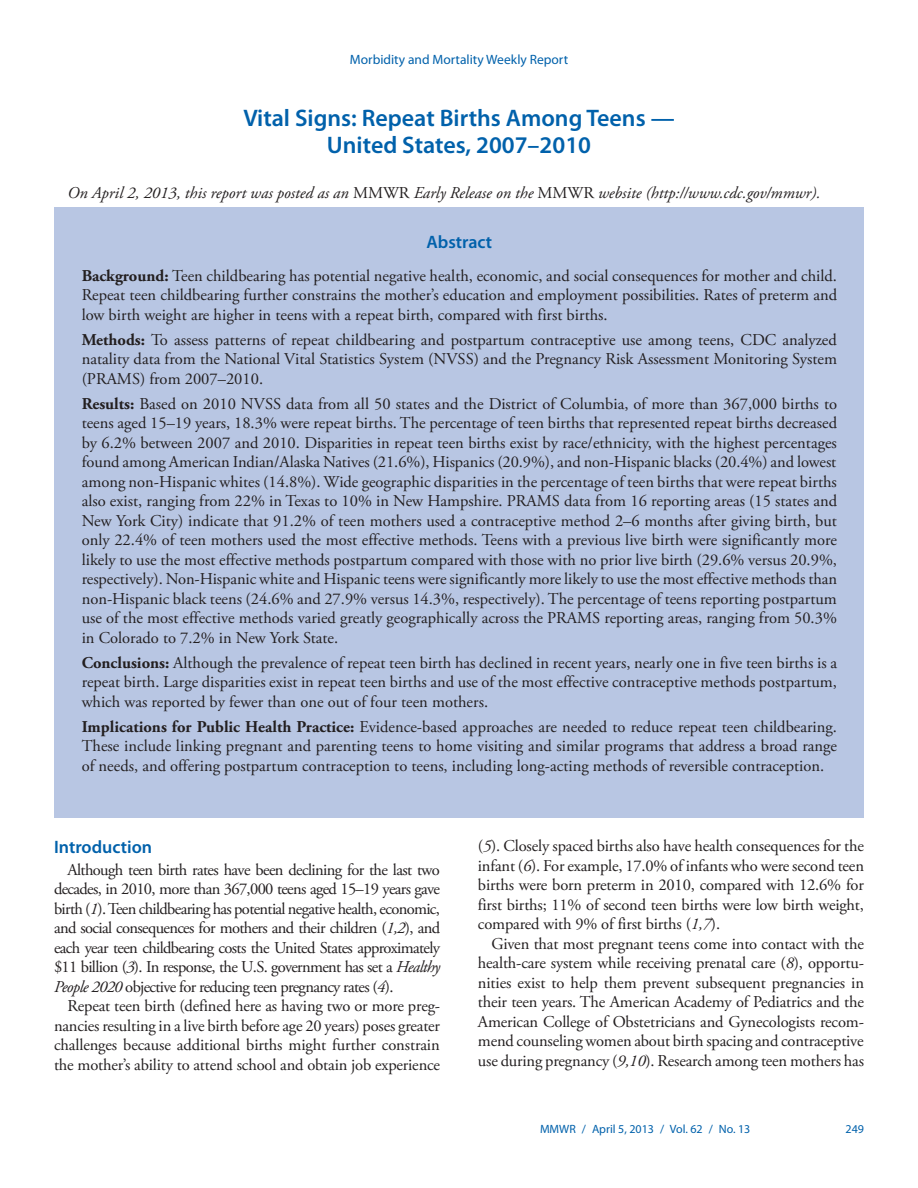
<style>
.page{position:relative;width:918px;height:1188px;background:#fff}
.page>*{position:absolute;margin:0;border:0;box-sizing:border-box;transform-origin:0 0}
.headline{font:600 24px/27px "Myriad Pro";color:#0161ab;text-align:center}
.headline2{font:600 18px "Myriad Pro";color:#0161ab}
.vital_signs_abstract{font:600 18px "Myriad Pro";color:#0161ab}
.vital_signs_abstract-2{font:16.5px/19.5px "Adobe Garamond Pro";color:#231f20;text-align:justify}
.body_copy{font:16.5px/19.5px "Adobe Garamond Pro";letter-spacing:-.01em;color:#231f20;text-align:justify}
.t1{font:italic 16.5px "Adobe Garamond Pro";color:#231f20}
.t2{font:13.5px "Myriad Pro";color:#0161ab}
.t3{font:12px "Myriad Pro";color:#0161ab}
.s1{font-style:normal}
.s2{font-weight:700}
.s3{font-style:italic}
</style>
<div class="page">
<div style="left:55px;top:207px;width:809px;height:611px;background:#b8c6e3"></div>
<p class="t2" style="left:350px;top:51px;width:220px">Morbidity and Mortality Weekly Report</p>
<p class="headline" style="left:243px;top:104px;width:433px">Vital Signs: Repeat Births Among Teens —<br>United States, 2007–2010</p>
<p class="t1" style="left:68px;top:183px;width:755px">On April 2, 2013, this report was posted as an <span class="s1">MMWR</span> Early Release on the <span class="s1">MMWR</span> website (http://www.cdc.gov/mmwr).</p>
<p class="vital_signs_abstract" style="left:426px;top:230px;width:67px">Abstract</p>
<p class="vital_signs_abstract-2" style="left:82px;top:266px;width:757px"><span class="s2">Background:</span> Teen childbearing has potential negative health, economic, and social consequences for mother and child.<br>Repeat teen childbearing further constrains the mother’s education and employment possibilities. Rates of preterm and low birth weight are higher in teens with a repeat birth, compared with first births.</p>
<p class="vital_signs_abstract-2" style="left:82px;top:330px;width:757px"><span class="s2">Methods:</span> To assess patterns of repeat childbearing and postpartum contraceptive use among teens, CDC analyzed natality data from the National Vital Statistics System (NVSS) and the Pregnancy Risk Assessment Monitoring System (PRAMS) from 2007–2010.</p>
<p class="vital_signs_abstract-2" style="left:82px;top:394px;width:757px"><span class="s2">Results:</span> Based on 2010 NVSS data from all 50 states and the District of Columbia, of more than 367,000 births to teens aged 15–19 years, 18.3% were repeat births. The percentage of teen births that represented repeat births decreased by 6.2% between 2007 and 2010. Disparities in repeat teen births exist by race/ethnicity, with the highest percentages found among American Indian/Alaska Natives (21.6%), Hispanics (20.9%), and non-Hispanic blacks (20.4%) and lowest among non-Hispanic whites (14.8%). Wide geographic disparities in the percentage of teen births that were repeat births also exist, ranging from 22% in Texas to 10% in New Hampshire. PRAMS data from 16 reporting areas (15 states and New York City) indicate that 91.2% of teen mothers used a contraceptive method 2–6 months after giving birth, but only 22.4% of teen mothers used the most effective methods. Teens with a previous live birth were significantly more likely to use the most effective methods postpartum compared with those with no prior live birth (29.6% versus 20.9%, respectively). Non-Hispanic white and Hispanic teens were significantly more likely to use the most effective methods than non-Hispanic black teens (24.6% and 27.9% versus 14.3%, respectively). The percentage of teens reporting postpartum use of the most effective methods varied greatly geographically across the PRAMS reporting areas, ranging from 50.3% in Colorado to 7.2% in New York State.</p>
<p class="vital_signs_abstract-2" style="left:82px;top:653px;width:757px"><span class="s2">Conclusions:</span> Although the prevalence of repeat teen birth has declined in recent years, nearly one in five teen births is a repeat birth. Large disparities exist in repeat teen births and use of the most effective contraceptive methods postpartum, which was reported by fewer than one out of four teen mothers.</p>
<p class="vital_signs_abstract-2" style="left:82px;top:717px;width:757px"><span class="s2">Implications for Public Health Practice:</span> Evidence-based approaches are needed to reduce repeat teen childbearing.<br>These include linking pregnant and parenting teens to home visiting and similar programs that address a broad range of needs, and offering postpartum contraception to teens, including long-acting methods of reversible contraception.</p>
<p class="headline2" style="left:54px;top:836px;width:100px">Introduction</p>
<p class="body_copy" style="left:54px;top:861px;width:388px;text-indent:13px">Although teen birth rates have been declining for the last two decades, in 2010, more than 367,000 teens aged 15–19 years gave birth (<span class="s3">1</span>). Teen childbearing has potential negative health, economic, and social consequences for mothers and their children (<span class="s3">1,2</span>), and each year teen childbearing costs the United States approximately $11 billion (<span class="s3">3</span>). In response, the U.S. government has set a <span class="s3">Healthy People 2020</span> objective for reducing teen pregnancy rates (<span class="s3">4</span>).</p>
<p class="body_copy" style="left:54px;top:997px;width:388px;text-indent:13px">Repeat teen birth (defined here as having two or more preg&shy;nancies resulting in a live birth before age 20 years) poses greater challenges because additional births might further constrain the mother’s ability to attend school and obtain job experience</p>
<p class="body_copy" style="left:478px;top:837px;width:388px">(<span class="s3">5</span>). Closely spaced births also have health consequences for the infant (<span class="s3">6</span>). For example, 17.0% of infants who were second teen births were born preterm in 2010, compared with 12.6% for first births; 11% of second teen births were low birth weight, compared with 9% of first births (<span class="s3">1,7</span>).</p>
<p class="body_copy" style="left:478px;top:935px;width:388px;text-indent:13px">Given that most pregnant teens come into contact with the health-care system while receiving prenatal care (<span class="s3">8</span>), opportu&shy;nities exist to help them prevent subsequent pregnancies in their teen years. The American Academy of Pediatrics and the American College of Obstetricians and Gynecologists recom&shy;mend counseling women about birth spacing and contraceptive use during pregnancy (<span class="s3">9,10</span>). Research among teen mothers has</p>
<p class="t3" style="left:540px;top:1121px;width:212px">MMWR / April 5, 2013 / Vol. 62 / No. 13</p>
<p class="t3" style="left:846px;top:1121px;width:20px">249</p>
</div>
